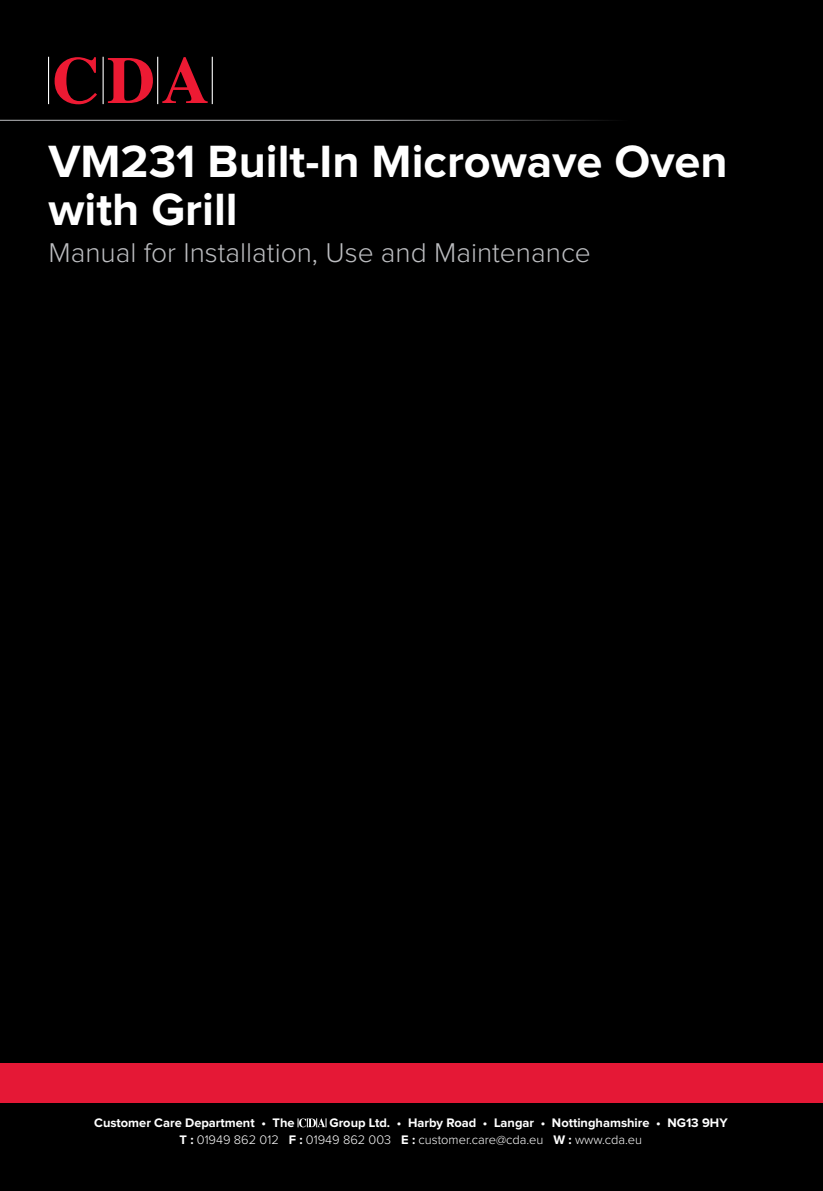
<style>
.page{position:relative;width:823px;height:1191px;background:#fff}
.page>*{position:absolute;margin:0;border:0;box-sizing:border-box;transform-origin:0 0}
.t1{font:700 46.8px "Proxima Nova";color:#fff}
.t2{font:300 28.2px "Proxima Nova";color:#bcbdc0}
.t3{font:700 12.8px/17.2px "Proxima Nova";color:#fff}
.s1{font-weight:300}
</style>
<div class="page">
<div style="left:0;top:0;width:822px;height:1191px;background:#000"></div>
<div style="left:0;top:1062px;width:822px;height:40px;background:#e51836"></div>
<svg style="left:297px;top:1118px;width:29px;height:9px"></svg>
<hr style="left:0;top:120px;width:822px;height:1px;background:#bcbdc0">
<svg style="left:55px;top:57px;width:42px;height:47px"></svg>
<svg style="left:108px;top:58px;width:45px;height:45px"></svg>
<svg style="left:162px;top:57px;width:45px;height:46px"></svg>
<hr style="left:48px;top:57px;width:1px;height:47px;background:#fff">
<hr style="left:102px;top:57px;width:2px;height:47px;background:#fff">
<hr style="left:157px;top:57px;width:1px;height:47px;background:#fff">
<hr style="left:212px;top:57px;width:1px;height:47px;background:#fff">
<h1 class="t1" style="left:48px;top:134px;width:680px">VM231 Built-In Microwave Oven</h1>
<h1 class="t1" style="left:48px;top:183px;width:191px">with Grill</h1>
<h2 class="t2" style="left:48px;top:237px;width:543px">Manual for Installation, Use and Maintenance</h2>
<p class="t3" style="left:179px;top:1115px;width:549px;text-indent:150px">Group Ltd. • Harby Road • Langar • Nottinghamshire • NG13 9HY<br>T : <span class="s1">01949 862 012</span> F : <span class="s1">01949 862 003</span> E : <span class="s1">customer.care@cda.eu</span> W : <span class="s1">www.cda.eu</span></p>
<p class="t3" style="left:94px;top:1115px;width:202px">Customer Care Department • The</p>
</div>
